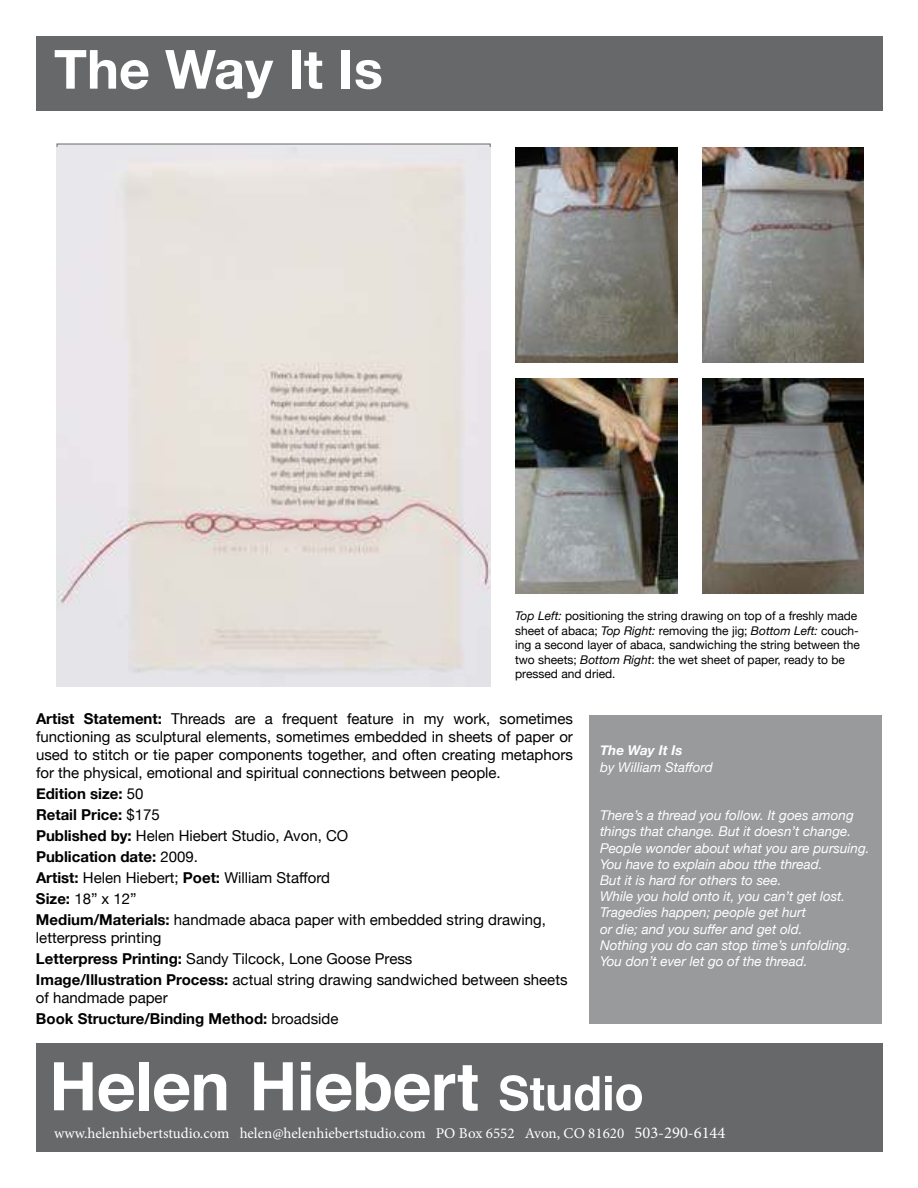
<style>
.page{position:relative;width:918px;height:1188px;background:#fff}
.page>*{position:absolute;margin:0;border:0;box-sizing:border-box;transform-origin:0 0}
.t1{font:700 54px "Helvetica Neue";color:#fff}
.t2{font:15px/21px "Helvetica Neue";color:#000}
.t3{font:15px "Minion Pro";color:#fff}
.t4{font:700 15px/21px "Helvetica Neue";color:#000}
.t5{font:italic 13.5px/16.2px "Helvetica Neue";color:#fff}
.t6{font:italic 700 13.5px "Helvetica Neue";color:#fff}
.t7{font:12px/14.4px "Helvetica Neue";color:#000}
.s1{font-style:italic}
.s2{font-weight:700}
.s3{font-weight:400}
.s4{font-size:16.5px}
</style>
<div class="page">
<div style="left:36px;top:1043px;width:846px;height:109px;background:#67686a"></div>
<div style="left:36px;top:36px;width:846px;height:75px;background:#67686a"></div>
<svg style="left:54px;top:1062px;width:39px;height:48px"></svg>
<svg style="left:99px;top:1074px;width:35px;height:38px"></svg>
<div style="left:139px;top:1062px;width:9px;height:48px;background:#fff"></div>
<svg style="left:154px;top:1074px;width:72px;height:38px"></svg>
<svg style="left:254px;top:1062px;width:39px;height:48px"></svg>
<svg style="left:301px;top:1062px;width:9px;height:48px"></svg>
<svg style="left:316px;top:1062px;width:162px;height:50px"></svg>
<svg style="left:500px;top:1075px;width:99px;height:36px"></svg>
<svg style="left:605px;top:1076px;width:37px;height:35px"></svg>
<img style="left:515px;top:147px;width:162px;height:216px">
<img style="left:702px;top:147px;width:162px;height:216px">
<img style="left:515px;top:378px;width:162px;height:216px">
<img style="left:702px;top:378px;width:162px;height:216px">
<img style="left:57px;top:147px;width:433px;height:540px">
<div style="left:590px;top:715px;width:292px;height:309px;background:#989a9c"></div>
<h1 class="t1" style="left:54px;top:49px;width:330px">The Way It Is</h1>
<p class="t7" style="left:515px;top:610px;width:346px"><span class="s1">Top Left:</span> positioning the string drawing on top of a freshly made sheet of abaca; <span class="s1">Top Right:</span> removing the jig; <span class="s1">Bottom Left:</span> couch&shy;ing a second layer of abaca, sandwiching the string between the two sheets; <span class="s1">Bottom Right</span>: the wet sheet of paper, ready to be pressed and dried.</p>
<p class="t2" style="left:36px;top:711px;width:538px;line-height:18px;text-align:justify"><span class="s2">Artist Statement:</span> Threads are a frequent feature in my work, sometimes functioning as sculptural elements, sometimes embedded in sheets of paper or used to stitch or tie paper components together, and often creating metaphors for the physical, emotional and spiritual connections between people.</p>
<p class="t2" style="left:36px;top:784px;width:512px"><span class="s2">Edition size:</span> 50<br><span class="s2">Retail Price:</span> $175<br><span class="s2">Published by:</span> Helen Hiebert Studio, Avon, CO<br><span class="s2">Publication date:</span> 2009.<br><span class="s2">Artist:</span> Helen Hiebert; <span class="s2">Poet:</span> William Stafford<br><span class="s2">Size:</span> 18” x 12”<br><span class="s2">Medium/Materials:</span> handmade abaca paper with embedded string drawing,</p>
<p class="t2" style="left:36px;top:928px;width:533px">letterpress printing<br><span class="s2">Letterpress Printing:</span> Sandy Tilcock, Lone Goose Press<br><span class="s2">Image/Illustration Process:</span> actual string drawing sandwiched between sheets</p>
<p class="t4" style="left:36px;top:989px;width:304px"><span class="s3">of handmade paper<br></span>Book Structure/Binding Method: <span class="s3">broadside</span></p>
<p class="t6" style="left:600px;top:746px;width:84px">The Way It Is</p>
<p class="t5" style="left:600px;top:760px;width:114px">by William Stafford</p>
<p class="t5" style="left:600px;top:809px;width:271px">There’s a thread you follow. It goes among things that change. But it doesn’t change.<br>People wonder about what you are pursuing.<br>You have to explain abou tthe thread.<br>But it is hard for others to see.<br>While you hold onto it, you can’t get lost.<br>Tragedies happen; people get hurt<br>or die; and you suffer and get old.<br>Nothing you do can stop time’s unfolding.<br>You don’t ever let go of the thread.</p>
<p class="t3" style="left:54px;top:1128px;width:673px">www.helenhiebertstudio.com helen@helenhiebertstudio.com PO Box 6552 Avon, CO 81620 <span class="s4">503-290-6144</span></p>
</div>
